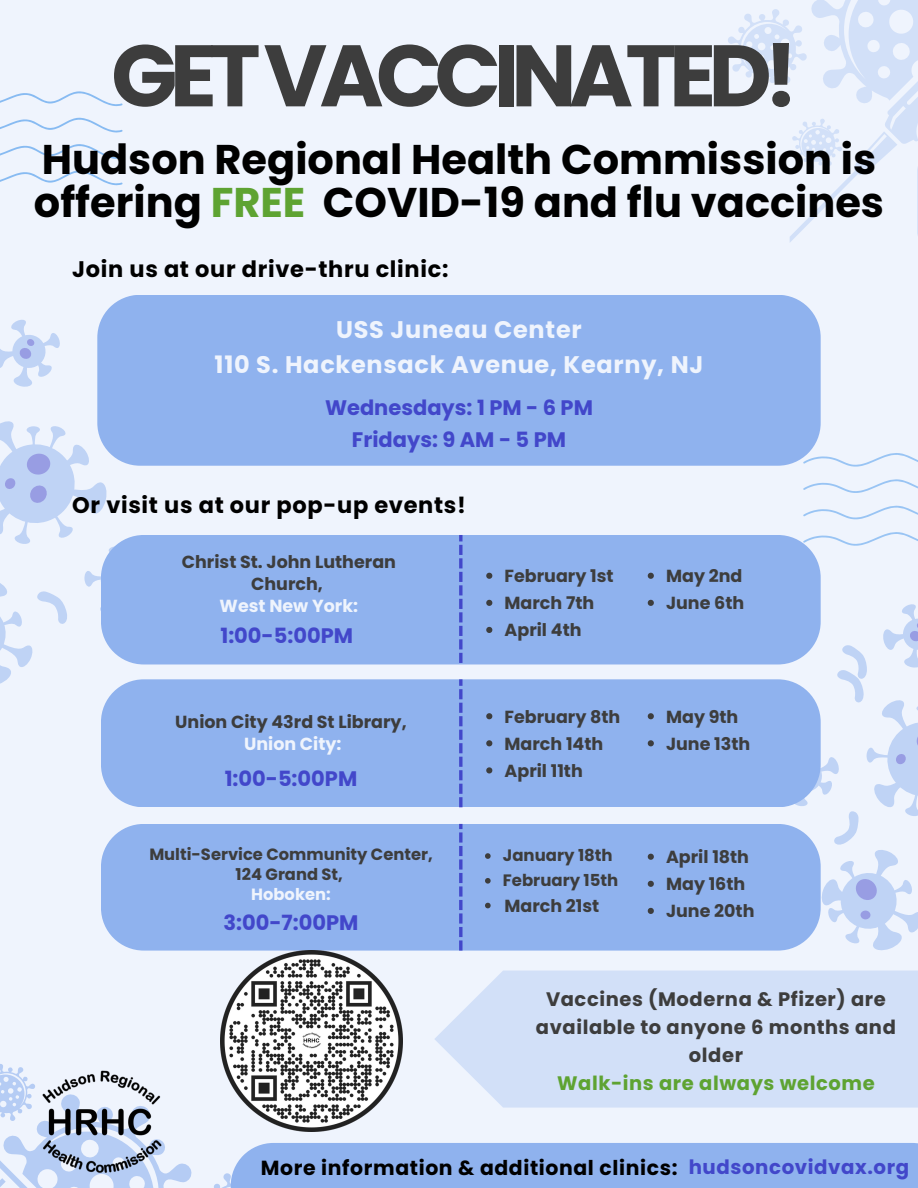
<style>
.page{position:relative;width:918px;height:1188px;background:#eff4fd}
.page>*{position:absolute;margin:0;border:0;box-sizing:border-box;transform-origin:0 0}
.t1{font:700 87.15px "Poppins";letter-spacing:-.09em;color:#3d3d3d}
.t2{font:700 41.55px/42.8px "Poppins";color:#000}
.t3{font:700 24px/34.8px "Poppins";letter-spacing:.03em;color:#eff4fd;text-align:center}
.t4{font:700 22.5px "Poppins";letter-spacing:.03em;color:#000}
.t5{font:700 21px/31.5px "Poppins";color:#4247ca;text-align:center}
.t6{font:700 20.4px "Poppins";letter-spacing:.03em;color:#000}
.t7{font:700 19.5px/28.2px "Poppins";letter-spacing:.03em;color:#3d3d3d;text-align:center}
.t8{font:700 19.5px "Poppins";letter-spacing:.03em;color:#5ea332}
.t9{font:700 17.4px/27.2px "Poppins";color:#3d3d3d}
.t10{font:700 17.4px "Poppins";color:#eff4fd}
.t11{font:700 16.5px/24.8px "Poppins";color:#3d3d3d}
.t12{font:700 16.35px/20.1px "Poppins";color:#3d3d3d;text-align:center}
.t13{font:700 16.35px "Poppins";color:#eff4fd}
.s1{color:#5ea332}
.s2{font-size:19.8px;color:#4247ca}
</style>
<div class="page">
<svg style="left:0;top:1064px;width:231px;height:124px"></svg>
<svg style="left:821px;top:453px;width:97px;height:14px"></svg>
<svg style="left:803px;top:479px;width:115px;height:14px"></svg>
<svg style="left:803px;top:505px;width:115px;height:15px"></svg>
<svg style="left:803px;top:532px;width:115px;height:15px"></svg>
<svg style="left:0;top:91px;width:123px;height:16px"></svg>
<svg style="left:0;top:118px;width:123px;height:15px"></svg>
<svg style="left:0;top:144px;width:123px;height:15px"></svg>
<svg style="left:0;top:170px;width:123px;height:16px"></svg>
<svg style="left:728px;top:0;width:190px;height:242px"></svg>
<div style="left:231px;top:1143px;width:687px;height:45px;background:#8fb2ee"></div>
<img style="left:14px;top:1064px;width:174px;height:124px">
<svg style="left:775px;top:604px;width:143px;height:346px"></svg>
<svg style="left:435px;top:971px;width:483px;height:137px;background:#d4e1f8"></svg>
<svg style="left:0;top:319px;width:60px;height:68px"></svg>
<svg style="left:0;top:421px;width:150px;height:263px"></svg>
<div style="left:101px;top:824px;width:720px;height:127px;background:#8fb2ee;border-radius:43px"></div>
<div style="left:101px;top:679px;width:720px;height:128px;background:#8fb2ee;border-radius:43px"></div>
<div style="left:101px;top:535px;width:720px;height:129px;background:#8fb2ee;border-radius:43px"></div>
<svg style="left:459px;top:797px;width:4px;height:10px"></svg>
<svg style="left:459px;top:784px;width:4px;height:10px"></svg>
<svg style="left:459px;top:770px;width:4px;height:10px"></svg>
<svg style="left:459px;top:757px;width:4px;height:10px"></svg>
<svg style="left:459px;top:743px;width:4px;height:10px"></svg>
<svg style="left:459px;top:730px;width:4px;height:10px"></svg>
<svg style="left:459px;top:716px;width:4px;height:10px"></svg>
<svg style="left:459px;top:703px;width:4px;height:10px"></svg>
<svg style="left:459px;top:689px;width:4px;height:10px"></svg>
<svg style="left:459px;top:679px;width:4px;height:7px"></svg>
<svg style="left:459px;top:653px;width:4px;height:10px"></svg>
<svg style="left:459px;top:639px;width:4px;height:10px"></svg>
<svg style="left:459px;top:626px;width:4px;height:10px"></svg>
<svg style="left:459px;top:612px;width:4px;height:10px"></svg>
<svg style="left:459px;top:599px;width:4px;height:10px"></svg>
<svg style="left:459px;top:585px;width:4px;height:10px"></svg>
<svg style="left:459px;top:572px;width:4px;height:10px"></svg>
<svg style="left:459px;top:558px;width:4px;height:10px"></svg>
<svg style="left:459px;top:545px;width:4px;height:10px"></svg>
<svg style="left:459px;top:535px;width:4px;height:6px"></svg>
<svg style="left:459px;top:940px;width:4px;height:11px"></svg>
<svg style="left:459px;top:927px;width:4px;height:10px"></svg>
<svg style="left:459px;top:913px;width:4px;height:11px"></svg>
<svg style="left:459px;top:900px;width:4px;height:10px"></svg>
<svg style="left:459px;top:886px;width:4px;height:11px"></svg>
<svg style="left:459px;top:873px;width:4px;height:10px"></svg>
<svg style="left:459px;top:859px;width:4px;height:11px"></svg>
<svg style="left:459px;top:846px;width:4px;height:10px"></svg>
<svg style="left:459px;top:832px;width:4px;height:11px"></svg>
<svg style="left:459px;top:824px;width:4px;height:5px"></svg>
<img style="left:221px;top:951px;width:181px;height:181px">
<div style="left:97px;top:295px;width:724px;height:171px;background:#8fb2ee"></div>
<svg style="left:486px;top:573px;width:6px;height:6px"></svg>
<svg style="left:486px;top:600px;width:6px;height:6px"></svg>
<svg style="left:486px;top:627px;width:6px;height:6px"></svg>
<svg style="left:648px;top:573px;width:6px;height:6px"></svg>
<svg style="left:648px;top:600px;width:6px;height:6px"></svg>
<svg style="left:486px;top:713px;width:6px;height:6px"></svg>
<svg style="left:486px;top:740px;width:6px;height:6px"></svg>
<svg style="left:486px;top:767px;width:6px;height:6px"></svg>
<svg style="left:648px;top:713px;width:6px;height:6px"></svg>
<svg style="left:648px;top:740px;width:6px;height:6px"></svg>
<svg style="left:485px;top:853px;width:6px;height:6px"></svg>
<svg style="left:485px;top:878px;width:6px;height:6px"></svg>
<svg style="left:485px;top:903px;width:6px;height:5px"></svg>
<svg style="left:648px;top:854px;width:6px;height:6px"></svg>
<svg style="left:648px;top:881px;width:6px;height:6px"></svg>
<svg style="left:648px;top:908px;width:6px;height:6px"></svg>
<h1 class="t1" style="left:111px;top:15px;width:689px">GET VACCINATED!</h1>
<h2 class="t2" style="left:34px;top:138px;width:852px">Hudson Regional Health Commission is offering <span class="s1">FREE</span> COVID-19 and flu vaccines</h2>
<p class="t4" style="left:72px;top:253px;width:378px">Join us at our drive-thru clinic:</p>
<h3 class="t3" style="left:215px;top:312px;width:490px">USS Juneau Center<br>110 S. Hackensack Avenue, Kearny, NJ</h3>
<p class="t5" style="left:325px;top:392px;width:269px">Wednesdays: 1 PM - 6 PM<br>Fridays: 9 AM - 5 PM</p>
<p class="t4" style="left:72px;top:489px;width:395px">Or visit us at our pop-up events!</p>
<p class="t9" style="left:182px;top:551px;width:216px;line-height:21.9px;text-align:center">Christ St. John Lutheran<br>Church,</p>
<p class="t10" style="left:220px;top:594px;width:140px">West New York:</p>
<p class="t5" style="left:220px;top:620px;width:134px">1:00-5:00PM</p>
<p class="t9" style="left:175px;top:709px;width:233px">Union City 43rd St Library,</p>
<p class="t10" style="left:244px;top:732px;width:99px">Union City:</p>
<p class="t5" style="left:225px;top:763px;width:134px">1:00-5:00PM</p>
<p class="t12" style="left:149px;top:844px;width:285px">Multi-Service Community Center,<br>124 Grand St,</p>
<p class="t13" style="left:251px;top:883px;width:81px">Hoboken:</p>
<p class="t5" style="left:223px;top:907px;width:137px">3:00-7:00PM</p>
<p class="t9" style="left:505px;top:563px;width:110px">February 1st<br>March 7th<br>April 4th</p>
<p class="t9" style="left:666px;top:563px;width:80px">May 2nd<br>June 6th</p>
<p class="t9" style="left:505px;top:703px;width:117px">February 8th<br>March 14th<br>April 11th</p>
<p class="t9" style="left:666px;top:703px;width:86px">May 9th<br>June 13th</p>
<p class="t11" style="left:503px;top:843px;width:117px">January 18th<br>February 15th</p>
<p class="t9" style="left:505px;top:892px;width:96px">March 21st</p>
<p class="t9" style="left:666px;top:844px;width:90px">April 18th<br>May 16th<br>June 20th</p>
<p class="t7" style="left:536px;top:985px;width:361px">Vaccines (Moderna &amp; Pfizer) are available to anyone 6 months and older</p>
<p class="t8" style="left:557px;top:1070px;width:319px">Walk-ins are always welcome</p>
<p class="t6" style="left:261px;top:1153px;width:650px">More information &amp; additional clinics: <span class="s2">hudsoncovidvax.org</span></p>
</div>
